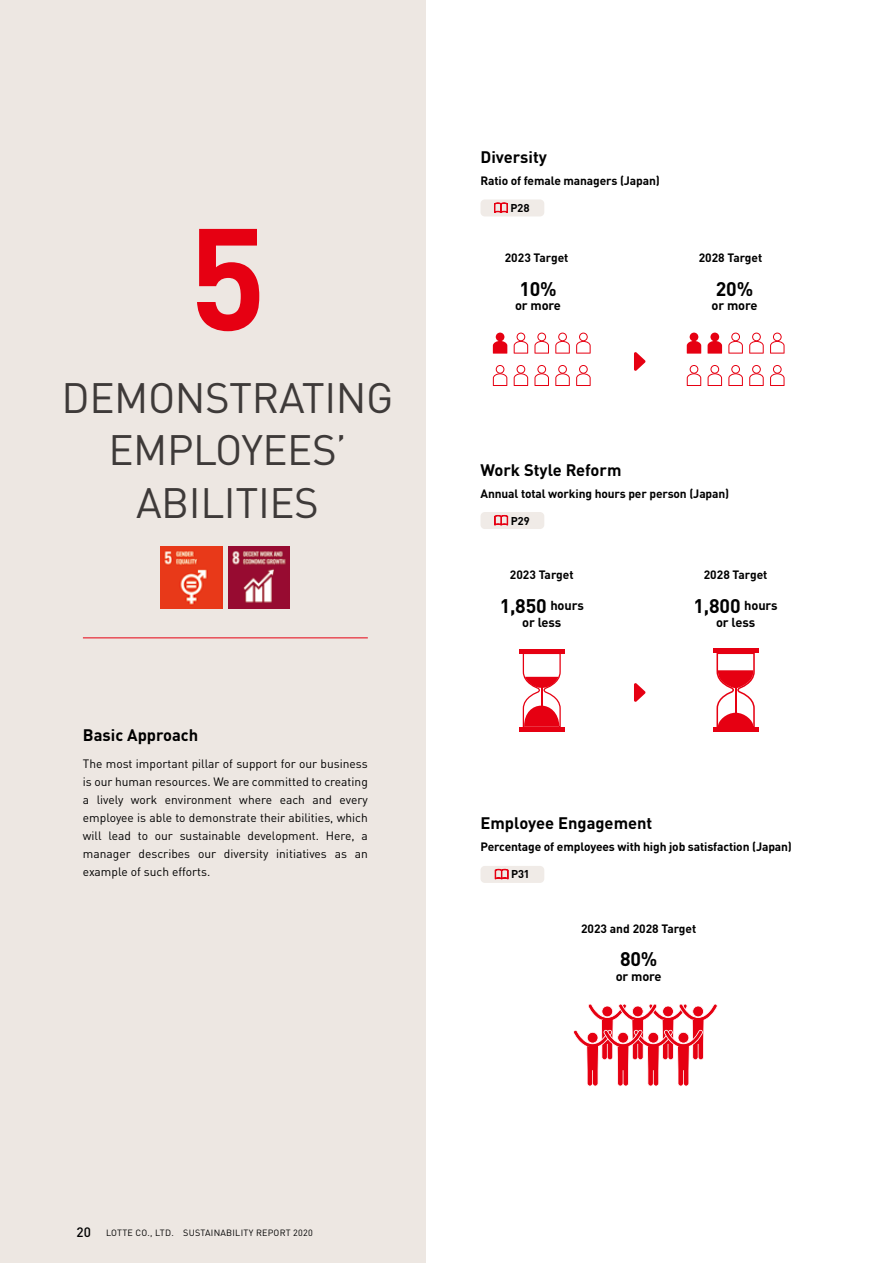
<style>
.page{position:relative;width:893px;height:1263px;background:#fff}
.page>*{position:absolute;margin:0;border:0;box-sizing:border-box;transform-origin:0 0}
.t1{font:700 142.5px "DIN Pro";color:#e60012}
.t2{font:42px/52.5px "DIN Pro";letter-spacing:-.01em;color:#3e3a39;text-align:center}
.t3{font:700 19.5px "DIN Pro";color:#000}
.t4{font:700 16.5px "DIN Pro";color:#000}
.t5{font:700 12.9px "DIN Pro";letter-spacing:-.01em;color:#000}
.t6{font:12px/18px "DIN Pro";color:#000;text-align:justify}
.t7{font:700 12px "DIN Pro";letter-spacing:-.01em;color:#000}
.t8{font:700 11.25px "DIN Pro";color:#000}
.t9{font:9px "DIN Pro";letter-spacing:.025em;color:#000}
.s1{font-size:12.9px}
.s2{font-weight:500;font-size:13.5px}
</style>
<div class="page">
<div style="left:0;top:0;width:425px;height:1263px;background:#ede7e2"></div>
<hr style="left:83px;top:637px;width:285px;height:1px;background:#e60012">
<div style="left:480px;top:199px;width:64px;height:17px;background:#f0ebe7;border-radius:4px"></div>
<svg style="left:494px;top:202px;width:14px;height:11px"></svg>
<svg style="left:634px;top:352px;width:11px;height:19px"></svg>
<div style="left:496px;top:333px;width:8px;height:8px;background:#e60012;border-radius:50%"></div>
<svg style="left:493px;top:341px;width:14px;height:13px"></svg>
<svg style="left:534px;top:333px;width:15px;height:21px"></svg>
<svg style="left:555px;top:333px;width:15px;height:21px"></svg>
<svg style="left:576px;top:333px;width:15px;height:21px"></svg>
<svg style="left:493px;top:365px;width:14px;height:21px"></svg>
<svg style="left:534px;top:365px;width:15px;height:21px"></svg>
<svg style="left:514px;top:333px;width:14px;height:21px"></svg>
<svg style="left:514px;top:365px;width:14px;height:21px"></svg>
<svg style="left:555px;top:365px;width:15px;height:21px"></svg>
<svg style="left:576px;top:365px;width:15px;height:21px"></svg>
<div style="left:690px;top:333px;width:8px;height:8px;background:#e60012;border-radius:50%"></div>
<svg style="left:687px;top:341px;width:14px;height:13px"></svg>
<svg style="left:728px;top:333px;width:15px;height:21px"></svg>
<svg style="left:749px;top:333px;width:15px;height:21px"></svg>
<svg style="left:770px;top:333px;width:14px;height:21px"></svg>
<svg style="left:687px;top:365px;width:14px;height:21px"></svg>
<svg style="left:728px;top:365px;width:15px;height:21px"></svg>
<div style="left:710px;top:333px;width:9px;height:8px;background:#e60012;border-radius:50%"></div>
<svg style="left:708px;top:341px;width:14px;height:13px"></svg>
<svg style="left:708px;top:365px;width:14px;height:21px"></svg>
<svg style="left:749px;top:365px;width:15px;height:21px"></svg>
<svg style="left:770px;top:365px;width:14px;height:21px"></svg>
<div style="left:480px;top:866px;width:64px;height:17px;background:#f0ebe7;border-radius:4px"></div>
<svg style="left:494px;top:869px;width:15px;height:11px"></svg>
<svg style="left:573px;top:1004px;width:145px;height:82px"></svg>
<svg style="left:634px;top:683px;width:11px;height:19px"></svg>
<hr style="left:519px;top:649px;width:46px;height:4px;background:#e60012">
<hr style="left:519px;top:727px;width:46px;height:4px;background:#e60012">
<svg style="left:522px;top:653px;width:39px;height:74px"></svg>
<hr style="left:541px;top:685px;width:1px;height:30px;background:#e60012">
<div style="left:480px;top:512px;width:64px;height:17px;background:#f0ebe7;border-radius:4px"></div>
<svg style="left:494px;top:515px;width:14px;height:11px"></svg>
<hr style="left:713px;top:649px;width:46px;height:4px;background:#e60012">
<hr style="left:713px;top:727px;width:46px;height:4px;background:#e60012">
<svg style="left:716px;top:653px;width:39px;height:74px"></svg>
<hr style="left:735px;top:685px;width:1px;height:30px;background:#e60012">
<img style="left:161px;top:546px;width:61px;height:62px">
<img style="left:228px;top:546px;width:62px;height:62px">
<h1 class="t1" style="left:188px;top:160px;width:80px">5</h1>
<h2 class="t2" style="left:62px;top:367px;width:333px">DEMONSTRATING<br>EMPLOYEES’<br>ABILITIES</h2>
<h3 class="t4" style="left:83px;top:721px;width:117px">Basic Approach</h3>
<p class="t6" style="left:83px;top:753px;width:286px">The most important pillar of support for our business is our human resources. We are committed to creating a lively work environment where each and every employee is able to demonstrate their abilities, which will lead to our sustainable development. Here, a manager describes our diversity initiatives as an example of such efforts.</p>
<h3 class="t4" style="left:480px;top:143px;width:68px">Diversity</h3>
<p class="t7" style="left:480px;top:171px;width:181px">Ratio of female managers (Japan)</p>
<p class="t8" style="left:510px;top:199px;width:21px">P28</p>
<p class="t7" style="left:505px;top:248px;width:65px">2023 Target</p>
<p class="t7" style="left:699px;top:248px;width:65px">2028 Target</p>
<h3 class="t3" style="left:519px;top:272px;width:39px">10%</h3>
<p class="t5" style="left:515px;top:295px;width:47px">or more</p>
<h3 class="t3" style="left:716px;top:272px;width:39px">20%</h3>
<p class="t5" style="left:712px;top:295px;width:47px">or more</p>
<h3 class="t4" style="left:480px;top:456px;width:142px">Work Style Reform</h3>
<p class="t7" style="left:480px;top:483px;width:250px">Annual total working hours per person (Japan)</p>
<p class="t8" style="left:511px;top:511px;width:20px">P29</p>
<p class="t7" style="left:510px;top:565px;width:65px">2023 Target</p>
<h3 class="t3" style="left:500px;top:589px;width:86px">1,850 <span class="s1">hours</span></h3>
<p class="t5" style="left:522px;top:612px;width:41px">or less</p>
<p class="t7" style="left:704px;top:565px;width:65px">2028 Target</p>
<h3 class="t3" style="left:694px;top:589px;width:86px">1,800 <span class="s1">hours</span></h3>
<p class="t5" style="left:716px;top:612px;width:41px">or less</p>
<h3 class="t4" style="left:480px;top:810px;width:173px">Employee Engagement</h3>
<p class="t7" style="left:480px;top:837px;width:313px">Percentage of employees with high job satisfaction (Japan)</p>
<p class="t8" style="left:511px;top:865px;width:19px">P31</p>
<p class="t7" style="left:581px;top:918px;width:117px">2023 and 2028 Target</p>
<h3 class="t3" style="left:620px;top:943px;width:39px">80%</h3>
<p class="t5" style="left:616px;top:965px;width:47px">or more</p>
<p class="t9" style="left:77px;top:1226px;width:238px"><span class="s2">20</span> LOTTE CO., LTD. SUSTAINABILITY REPORT 2020</p>
</div>
